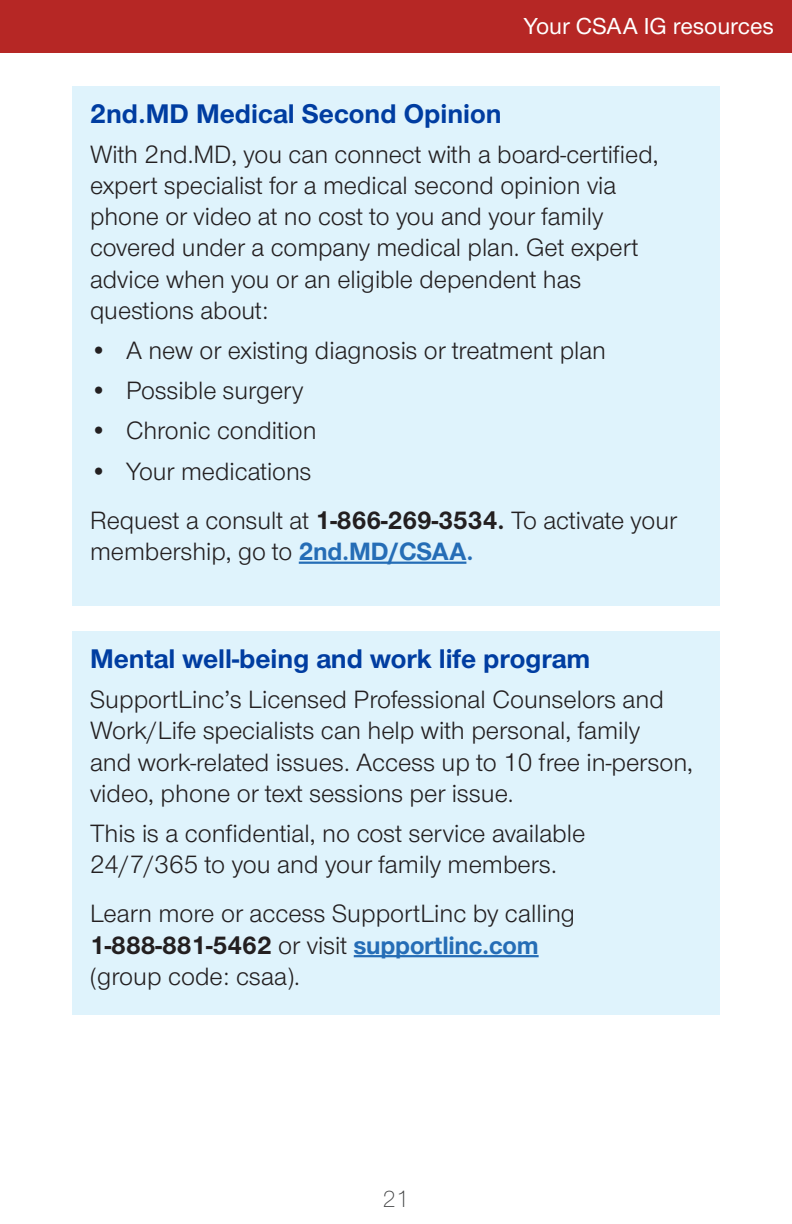
<style>
.page{position:relative;width:792px;height:1224px;background:#fff}
.page>*{position:absolute;margin:0;border:0;box-sizing:border-box;transform-origin:0 0}
.t1{font:700 28px "UHC Sans";color:#003da1}
.t2{font:26px/31.2px "UHC Sans";color:#231f20}
.t3{font:500 24px "UHC Sans";color:#fff}
.t4{font:300 24px "UHC Sans";color:#434445}
.s1{font-weight:700}
.s2{font-weight:700;color:#256db6}
</style>
<div class="page">
<div style="left:0;top:0;width:792px;height:53px;background:#b62725"></div>
<div style="left:72px;top:86px;width:648px;height:520px;background:#dff3fc"></div>
<hr style="left:299px;top:562px;width:167px;height:2px;background:#256db6">
<div style="left:72px;top:631px;width:648px;height:384px;background:#dff3fc"></div>
<hr style="left:354px;top:955px;width:185px;height:2px;background:#256db6">
<p class="t3" style="left:524px;top:10px;width:252px">Your CSAA IG resources</p>
<p class="t1" style="left:90px;top:95px;width:413px">2nd.MD Medical Second Opinion</p>
<p class="t2" style="left:90px;top:138px;width:570px">With 2nd.MD, you can connect with a board-certified, expert specialist for a medical second opinion via phone or video at no cost to you and your family covered under a company medical plan. Get expert advice when you or an eligible dependent has questions about:</p>
<p class="t2" style="left:90px;top:334px;width:518px">• A new or existing diagnosis or treatment plan</p>
<p class="t2" style="left:90px;top:374px;width:215px">• Possible surgery</p>
<p class="t2" style="left:90px;top:414px;width:228px">• Chronic condition</p>
<p class="t2" style="left:90px;top:455px;width:223px">• Your medications</p>
<p class="t2" style="left:90px;top:504px;width:589px">Request a consult at <span class="s1">1-866-269-3534.</span> To activate your membership, go to <span class="s2">2nd.MD/CSAA.</span></p>
<p class="t1" style="left:90px;top:640px;width:502px">Mental well-being and work life program</p>
<p class="t2" style="left:90px;top:683px;width:605px">SupportLinc’s Licensed Professional Counselors and Work/Life specialists can help with personal, family<br>and work-related issues. Access up to 10 free in-person, video, phone or text sessions per issue.</p>
<p class="t2" style="left:90px;top:817px;width:497px">This is a confidential, no cost service available<br>24/7/365 to you and your family members.</p>
<p class="t2" style="left:90px;top:897px;width:487px">Learn more or access SupportLinc by calling<br><span class="s1">1-888-881-5462</span> or visit <span class="s2">supportlinc.com </span>(group code: csaa).</p>
<p class="t4" style="left:383px;top:1183px;width:28px">21</p>
</div>
